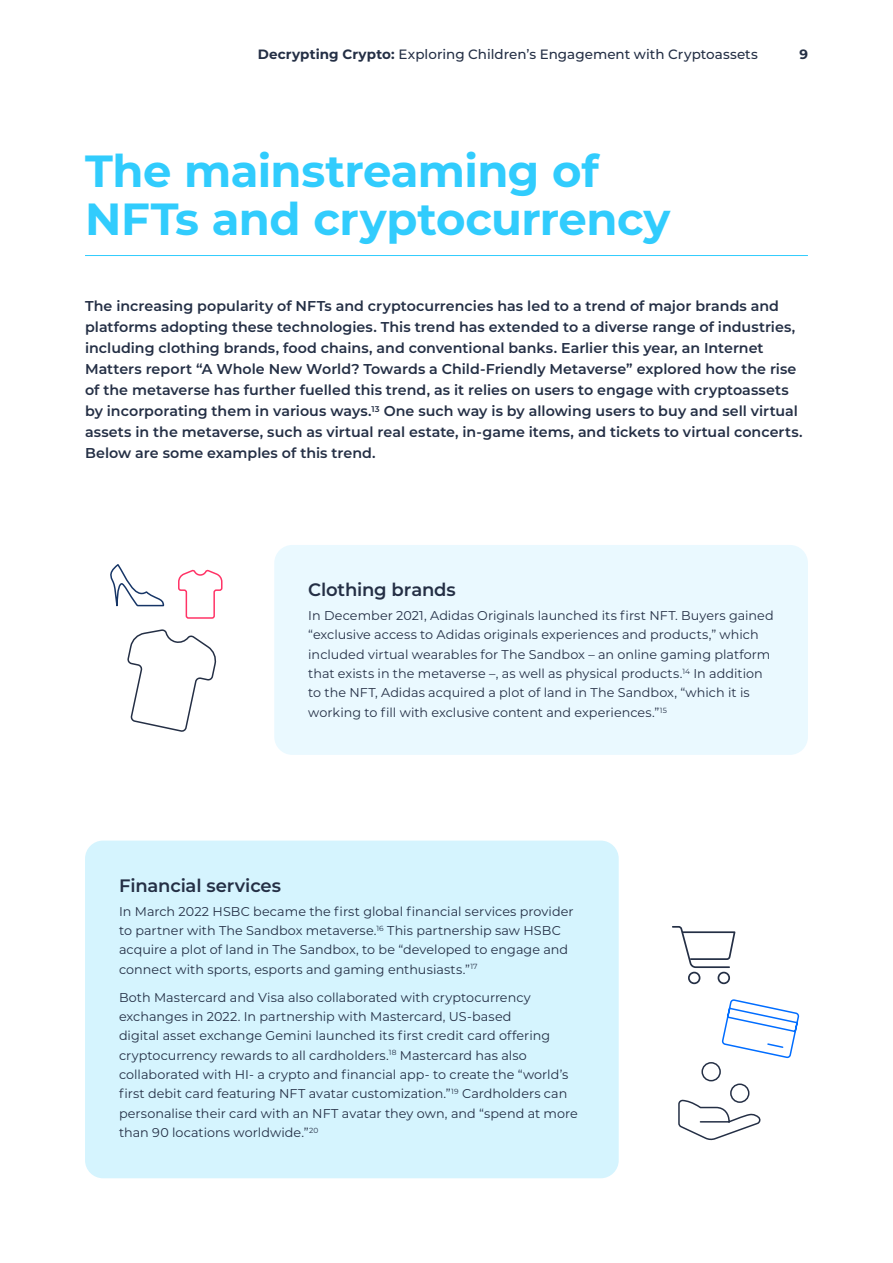
<style>
.page{position:relative;width:893px;height:1263px;background:#fff}
.page>*{position:absolute;margin:0;border:0;box-sizing:border-box;transform-origin:0 0}
.t1{font:700 45px/48px "Montserrat";letter-spacing:-.015em;color:#31ccfd}
.t2{font:600 18px "Montserrat";letter-spacing:-.01em;color:#242f45}
.t3{font:600 14.25px/21px "Montserrat";letter-spacing:.005em;color:#242f45}
.t4{font:500 13.5px "Montserrat";color:#242f45}
.t5{font:700 13.5px "Montserrat";color:#242f45}
.t6{font:12.75px/19.4px "Montserrat";color:#242f45}
.s1{font-weight:700}
</style>
<div class="page">
<hr style="left:85px;top:255px;width:723px;height:1px;background:#31ccfd">
<div style="left:274px;top:545px;width:534px;height:210px;background:#eaf9ff;border-radius:18px"></div>
<div style="left:85px;top:840px;width:534px;height:338px;background:#d5f4fe;border-radius:18px"></div>
<svg style="left:672px;top:926px;width:64px;height:59px"></svg>
<svg style="left:678px;top:999px;width:121px;height:142px"></svg>
<svg style="left:110px;top:564px;width:113px;height:168px"></svg>
<p class="t4" style="left:258px;top:44px;width:502px"><span class="s1">Decrypting Crypto:</span> Exploring Children’s Engagement with Cryptoassets</p>
<p class="t5" style="left:799px;top:44px;width:10px">9</p>
<h1 class="t1" style="left:85px;top:144px;width:587px">The mainstreaming of<br>NFTs and cryptocurrency</h1>
<p class="t3" style="left:85px;top:295px;width:719px">The increasing popularity of NFTs and cryptocurrencies has led to a trend of major brands and platforms adopting these technologies. This trend has extended to a diverse range of industries, including clothing brands, food chains, and conventional banks. Earlier this year, an Internet Matters report “A Whole New World? Towards a Child-Friendly Metaverse” explored how the rise of the metaverse has further fuelled this trend, as it relies on users to engage with cryptoassets by incorporating them in various ways.<sup>13</sup> One such way is by allowing users to buy and sell virtual assets in the metaverse, such as virtual real estate, in-game items, and tickets to virtual concerts.<br>Below are some examples of this trend.</p>
<h2 class="t2" style="left:308px;top:577px;width:149px">Clothing brands</h2>
<p class="t6" style="left:308px;top:605px;width:467px">In December 2021, Adidas Originals launched its first NFT. Buyers gained “exclusive access to Adidas originals experiences and products,” which included virtual wearables for The Sandbox – an online gaming platform that exists in the metaverse –, as well as physical products.<sup>14</sup> In addition to the NFT, Adidas acquired a plot of land in The Sandbox, “which it is working to fill with exclusive content and experiences.”<sup>15</sup></p>
<h2 class="t2" style="left:119px;top:873px;width:164px">Financial services</h2>
<p class="t6" style="left:119px;top:901px;width:456px">In March 2022 HSBC became the first global financial services provider to partner with The Sandbox metaverse.<sup>16</sup> This partnership saw HSBC acquire a plot of land in The Sandbox, to be “developed to engage and connect with sports, esports and gaming enthusiasts.”<sup>17</sup></p>
<p class="t6" style="left:119px;top:987px;width:460px">Both Mastercard and Visa also collaborated with cryptocurrency exchanges in 2022. In partnership with Mastercard, US-based<br>digital asset exchange Gemini launched its first credit card offering cryptocurrency rewards to all cardholders.<sup>18</sup> Mastercard has also collaborated with HI- a crypto and financial app- to create the “world’s first debit card featuring NFT avatar customization.”<sup>19</sup> Cardholders can personalise their card with an NFT avatar they own, and “spend at more than 90 locations worldwide.”<sup>20</sup></p>
</div>
